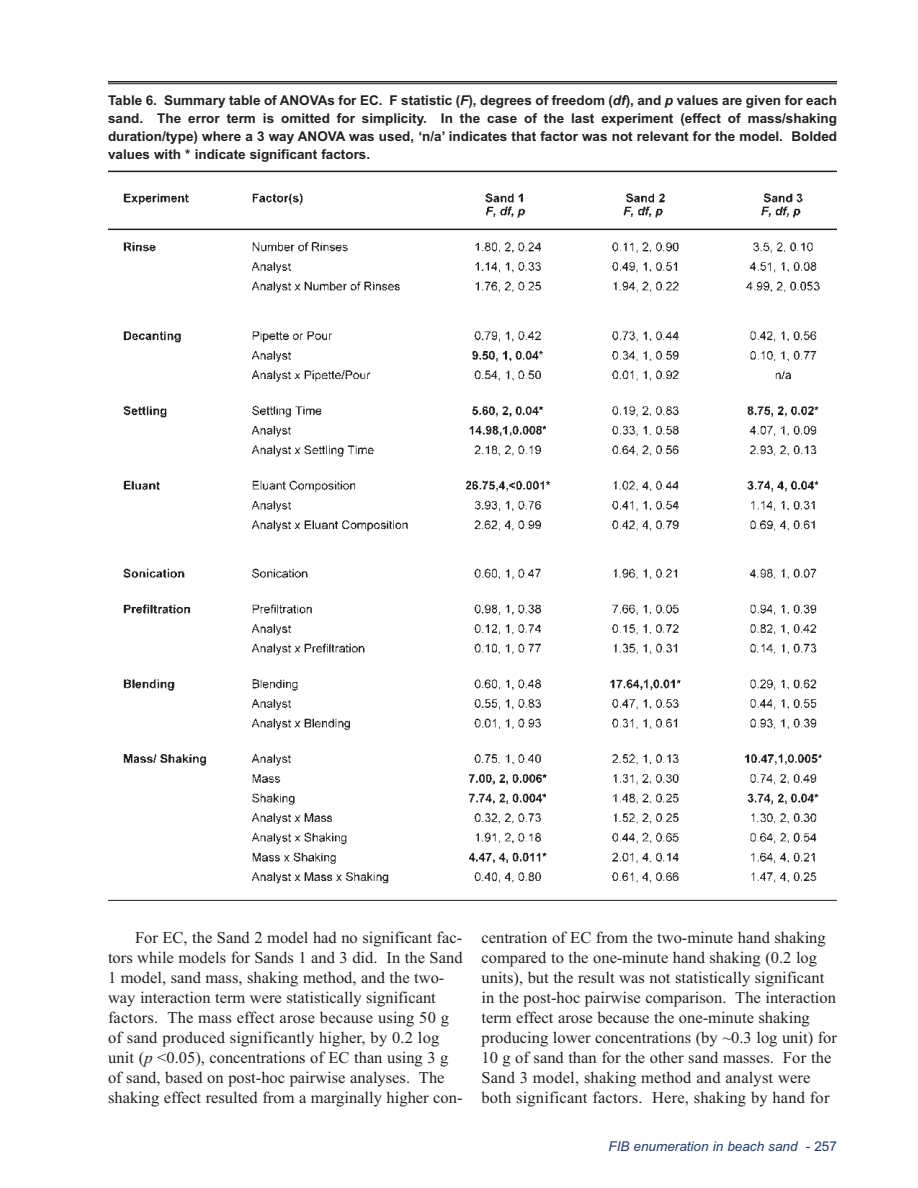
<style>
.page{position:relative;width:918px;height:1188px;background:#fff}
.page>*{position:absolute;margin:0;border:0;box-sizing:border-box;transform-origin:0 0}
.t1{font:16.5px/20.1px "Times New Roman";color:#231f20}
.t2{font:700 13.5px/18px "Arial";color:#231f20;text-align:justify}
.t3{font:italic 13.5px "Arial";color:#1b3b6e}
.s1{font-style:italic}
.s2{font-style:normal}
</style>
<div class="page">
<img style="left:114px;top:193px;width:718px;height:691px">
<hr style="left:108px;top:81px;width:729px;height:1px;background:#231f20">
<hr style="left:108px;top:83px;width:729px;height:1px;background:#231f20">
<hr style="left:108px;top:171px;width:729px;height:1px;background:#231f20">
<hr style="left:108px;top:229px;width:729px;height:1px;background:#231f20">
<hr style="left:108px;top:900px;width:729px;height:1px;background:#231f20">
<p class="t2" style="left:108px;top:91px;width:731px">Table 6. Summary table of ANOVAs for EC. F statistic (<span class="s1">F</span>), degrees of freedom (<span class="s1">df</span>), and <span class="s1">p</span> values are given for each sand. The error term is omitted for simplicity. In the case of the last experiment (effect of mass/shaking duration/type) where a 3 way ANOVA was used, ‘n/a’ indicates that factor was not relevant for the model. Bolded values with * indicate significant factors.</p>
<p class="t1" style="left:108px;top:927px;width:356px;text-indent:27px">For EC, the Sand 2 model had no significant fac&shy;tors while models for Sands 1 and 3 did. In the Sand 1 model, sand mass, shaking method, and the two&shy;way interaction term were statistically significant factors. The mass effect arose because using 50 g of sand produced significantly higher, by 0.2 log unit (<span class="s1">p</span> &lt;0.05), concentrations of EC than using 3 g of sand, based on post-hoc pairwise analyses. The shaking effect resulted from a marginally higher con-</p>
<p class="t1" style="left:482px;top:927px;width:357px">centration of EC from the two-minute hand shaking compared to the one-minute hand shaking (0.2 log units), but the result was not statistically significant in the post-hoc pairwise comparison. The interaction term effect arose because the one-minute shaking producing lower concentrations (by ~0.3 log unit) for 10 g of sand than for the other sand masses. For the Sand 3 model, shaking method and analyst were both significant factors. Here, shaking by hand for</p>
<p class="t3" style="left:608px;top:1138px;width:230px">FIB enumeration in beach sand <span class="s2">- 257</span></p>
</div>
